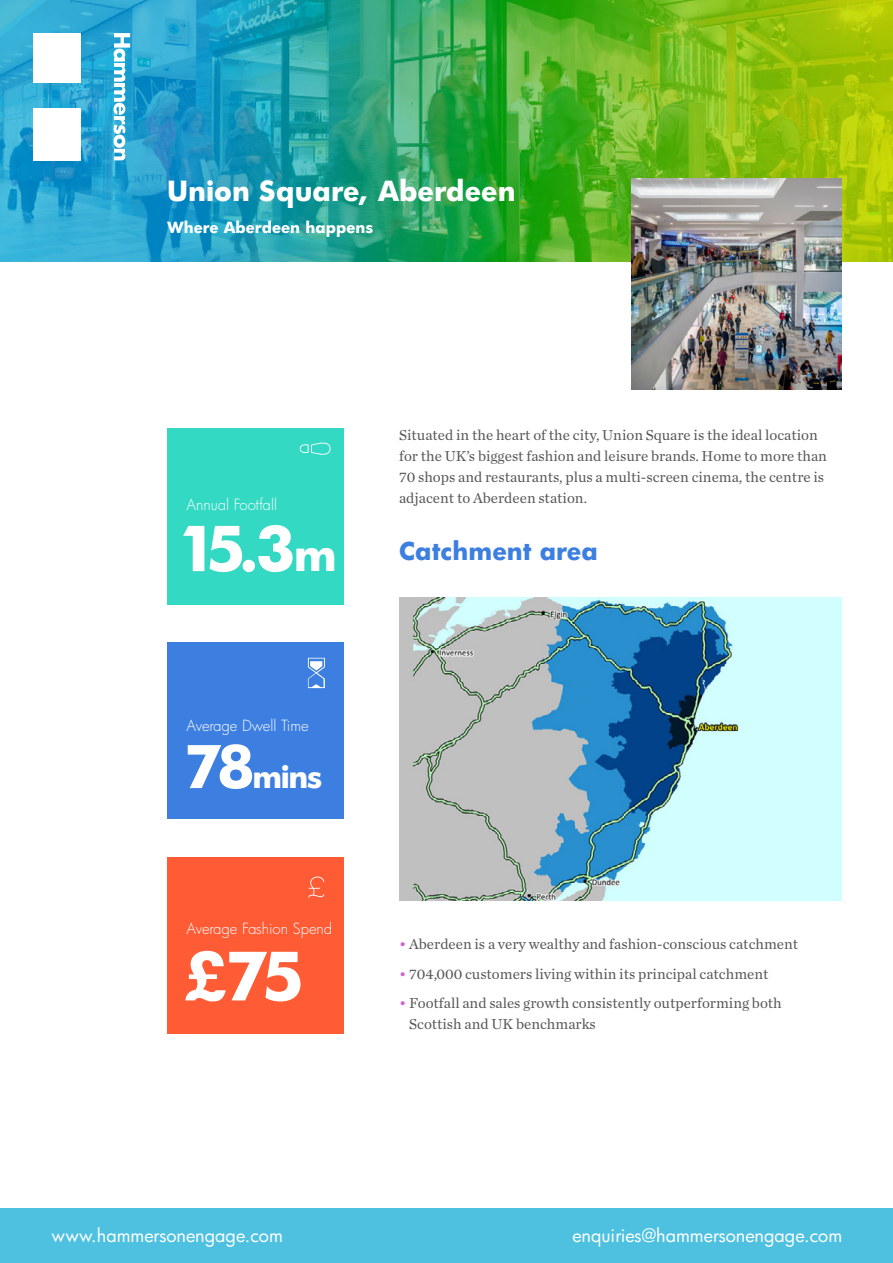
<style>
.page{position:relative;width:893px;height:1263px;background:#fff}
.page>*{position:absolute;margin:0;border:0;box-sizing:border-box;transform-origin:0 0}
.t1{font:700 64.5px "HP Futura";color:#fff}
.t2{font:700 60px "HP Futura";color:#fff}
.t3{font:700 30px "HP Futura";color:#fff}
.t4{font:700 27px "HP Futura";color:#fff}
.t5{font:700 24px "HP Futura";color:#3d7fe0}
.t6{font:18px "HP Futura";color:#fff}
.t7{font:15px/21px "Chronicle Text G1";color:#575756}
.t8{font:300 15px "HP Futura";letter-spacing:-.01em;color:#fff}
.t9{font:700 15px "HP Futura";color:#fff}
.s1{font-size:43.5px}
.s2{font-size:57px}
.s3{color:#d163ce}
</style>
<div class="page">
<div style="left:0;top:1208px;width:893px;height:55px;background:#4ec1e0"></div>
<img style="left:399px;top:597px;width:443px;height:303px">
<div style="left:167px;top:428px;width:177px;height:177px;background:#33d9c3"></div>
<div style="left:167px;top:642px;width:177px;height:177px;background:#3d7fe0"></div>
<svg style="left:308px;top:658px;width:17px;height:30px"></svg>
<div style="left:167px;top:857px;width:177px;height:176px;background:#ff5b35"></div>
<svg style="left:308px;top:876px;width:16px;height:21px"></svg>
<img style="left:0;top:0;width:893px;height:261px">
<div style="left:33px;top:108px;width:48px;height:52px;background:#fff"></div>
<div style="left:33px;top:33px;width:48px;height:49px;background:#fff"></div>
<svg style="left:114px;top:33px;width:16px;height:127px"></svg>
<img style="left:631px;top:179px;width:211px;height:210px">
<svg style="left:300px;top:442px;width:31px;height:13px"></svg>
<h3 class="t4" style="left:167px;top:172px;width:350px">Union Square, Aberdeen</h3>
<p class="t9" style="left:167px;top:217px;width:208px">Where Aberdeen happens</p>
<p class="t8" style="left:187px;top:495px;width:92px">Annual Footfall</p>
<h2 class="t2" style="left:178px;top:506px;width:161px">15.3<span class="s1">m</span></h2>
<p class="t8" style="left:187px;top:715px;width:124px">Average Dwell Time</p>
<h3 class="t3" style="left:184px;top:756px;width:140px"><span class="s2">78</span>mins</h3>
<p class="t8" style="left:187px;top:918px;width:147px">Average Fashion Spend</p>
<h1 class="t1" style="left:184px;top:931px;width:123px">£75</h1>
<p class="t7" style="left:399px;top:424px;width:429px">Situated in the heart of the city, Union Square is the ideal location for the UK’s biggest fashion and leisure brands. Home to more than 70 shops and restaurants, plus a multi-screen cinema, the centre is adjacent to Aberdeen station.</p>
<h3 class="t5" style="left:399px;top:534px;width:200px">Catchment area</h3>
<p class="t7" style="left:399px;top:933px;width:401px"><span class="s3">•</span> Aberdeen is a very wealthy and fashion-conscious catchment</p>
<p class="t7" style="left:399px;top:962px;width:371px"><span class="s3">•</span> 704,000 customers living within its principal catchment</p>
<p class="t7" style="left:409px;top:992px;width:374px;text-indent:-10px"><span class="s3">•</span> Footfall and sales growth consistently outperforming both<br>Scottish and UK benchmarks</p>
<p class="t6" style="left:52px;top:1223px;width:233px">www.hammersonengage.com</p>
<p class="t6" style="left:572px;top:1223px;width:271px">enquiries@hammersonengage.com</p>
</div>
